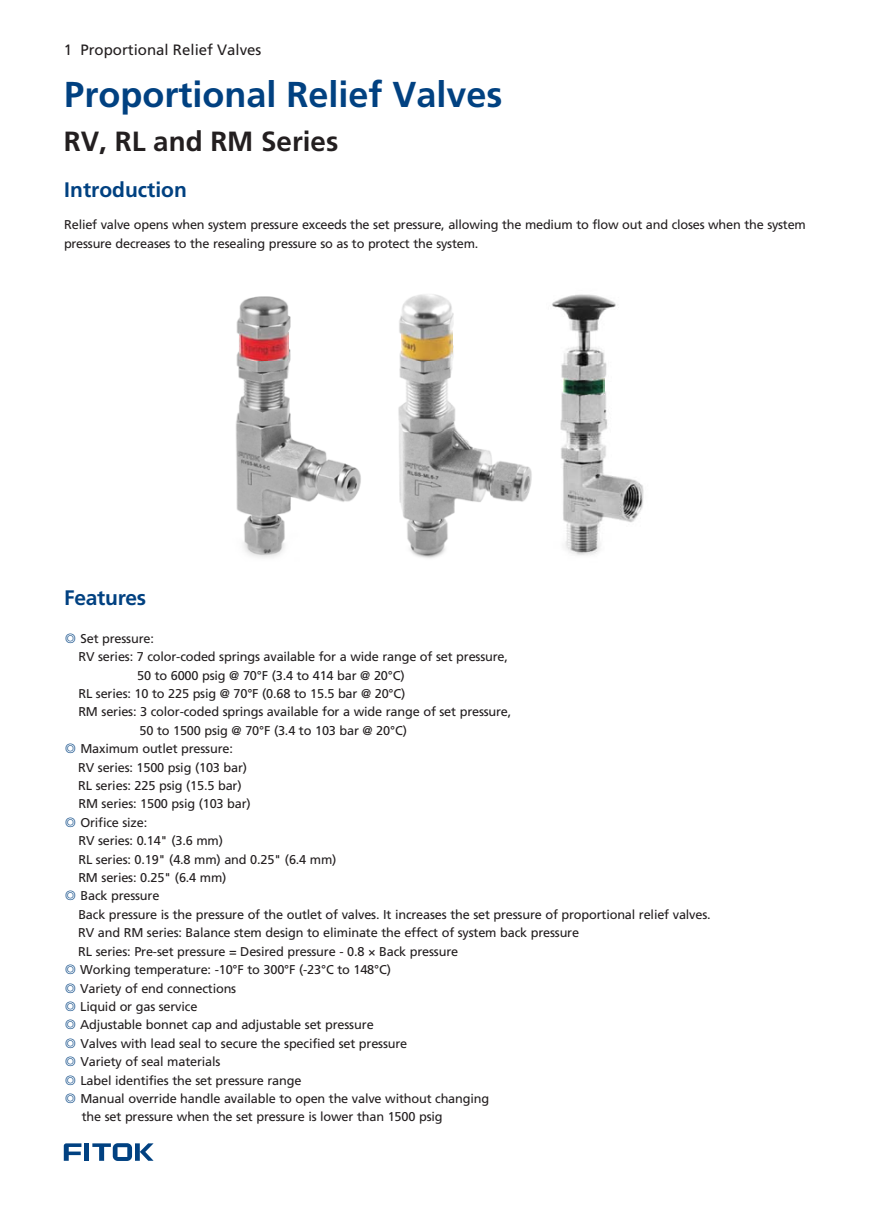
<style>
.page{position:relative;width:893px;height:1212px;background:#fff}
.page>*{position:absolute;margin:0;border:0;box-sizing:border-box;transform-origin:0 0}
.t1{font:300 36px "Frutiger CE";color:#014181}
.t2{font:300 27.75px "Frutiger CE";color:#231f20}
.t3{font:300 21px "Frutiger CE";color:#014181}
.t4{font:15px "Frutiger CE";color:#231f20}
.t5{font:12.75px/18.5px "Frutiger CE";letter-spacing:-.015em;color:#231f20}
.s1{font-family:"Sim Sun";color:#014181}
</style>
<div class="page">
<div style="left:84px;top:1143px;width:5px;height:18px;background:#014181"></div>
<svg style="left:64px;top:1143px;width:17px;height:18px"></svg>
<svg style="left:92px;top:1143px;width:62px;height:18px"></svg>
<img style="left:552px;top:294px;width:92px;height:261px">
<img style="left:564px;top:378px;width:40px;height:16px">
<img style="left:235px;top:296px;width:126px;height:262px">
<img style="left:240px;top:332px;width:48px;height:28px">
<img style="left:398px;top:294px;width:134px;height:264px">
<img style="left:402px;top:330px;width:50px;height:30px">
<p class="t4" style="left:64px;top:44px;width:199px">1 Proportional Relief Valves</p>
<h1 class="t1" style="left:64px;top:80px;width:440px">Proportional Relief Valves</h1>
<h2 class="t2" style="left:64px;top:131px;width:276px">RV, RL and RM Series</h2>
<h3 class="t3" style="left:64px;top:181px;width:124px">Introduction</h3>
<p class="t5" style="left:64px;top:217px;width:743px">Relief valve opens when system pressure exceeds the set pressure, allowing the medium to flow out and closes when the system pressure decreases to the resealing pressure so as to protect the system.</p>
<h3 class="t3" style="left:64px;top:589px;width:83px">Features</h3>
<p class="t5" style="left:64px;top:630px;width:91px"><span class="s1">◎</span> Set pressure:</p>
<p class="t5" style="left:78px;top:648px;width:431px">RV series: 7 color-coded springs available for a wide range of set pressure,</p>
<p class="t5" style="left:137px;top:667px;width:269px">50 to 6000 psig @ 70°F (3.4 to 414 bar @ 20°C)</p>
<p class="t5" style="left:78px;top:685px;width:328px">RL series: 10 to 225 psig @ 70°F (0.68 to 15.5 bar @ 20°C)</p>
<p class="t5" style="left:78px;top:704px;width:435px">RM series: 3 color-coded springs available for a wide range of set pressure,</p>
<p class="t5" style="left:139px;top:722px;width:269px">50 to 1500 psig @ 70°F (3.4 to 103 bar @ 20°C)</p>
<p class="t5" style="left:78px;top:759px;width:174px">RV series: 1500 psig (103 bar)<br>RL series: 225 psig (15.5 bar)<br>RM series: 1500 psig (103 bar)</p>
<p class="t5" style="left:78px;top:832px;width:260px">RV series: 0.14 (3.6 mm)<br>RL series: 0.19 (4.8 mm) and 0.25 (6.4 mm)<br>RM series: 0.25 (6.4 mm)</p>
<p class="t5" style="left:78px;top:906px;width:634px">Back pressure is the pressure of the outlet of valves. It increases the set pressure of proportional relief valves.<br>RV and RM series: Balance stem design to eliminate the effect of system back pressure<br>RL series: Pre-set pressure = Desired pressure - 0.8 × Back pressure</p>
<p class="t5" style="left:64px;top:740px;width:170px"><span class="s1">◎</span> Maximum outlet pressure:</p>
<p class="t5" style="left:64px;top:814px;width:85px"><span class="s1">◎</span> Orifice size:</p>
<p class="t5" style="left:158px;top:832px;width:11px">" "</p>
<p class="t5" style="left:274px;top:851px;width:9px">"</p>
<p class="t5" style="left:164px;top:869px;width:9px">"</p>
<p class="t5" style="left:64px;top:888px;width:97px"><span class="s1">◎</span> Back pressure</p>
<p class="t5" style="left:64px;top:961px;width:426px"><span class="s1">◎</span> Working temperature: -10°F to 300°F (-23°C to 148°C)<br><span class="s1">◎</span> Variety of end connections<br><span class="s1">◎</span> Liquid or gas service<br><span class="s1">◎</span> Adjustable bonnet cap and adjustable set pressure<br><span class="s1">◎</span> Valves with lead seal to secure the specified set pressure<br><span class="s1">◎</span> Variety of seal materials<br><span class="s1">◎</span> Label identifies the set pressure range<br><span class="s1">◎</span> Manual override handle available to open the valve without changing</p>
<p class="t5" style="left:82px;top:1109px;width:362px">the set pressure when the set pressure is lower than 1500 psig</p>
</div>
